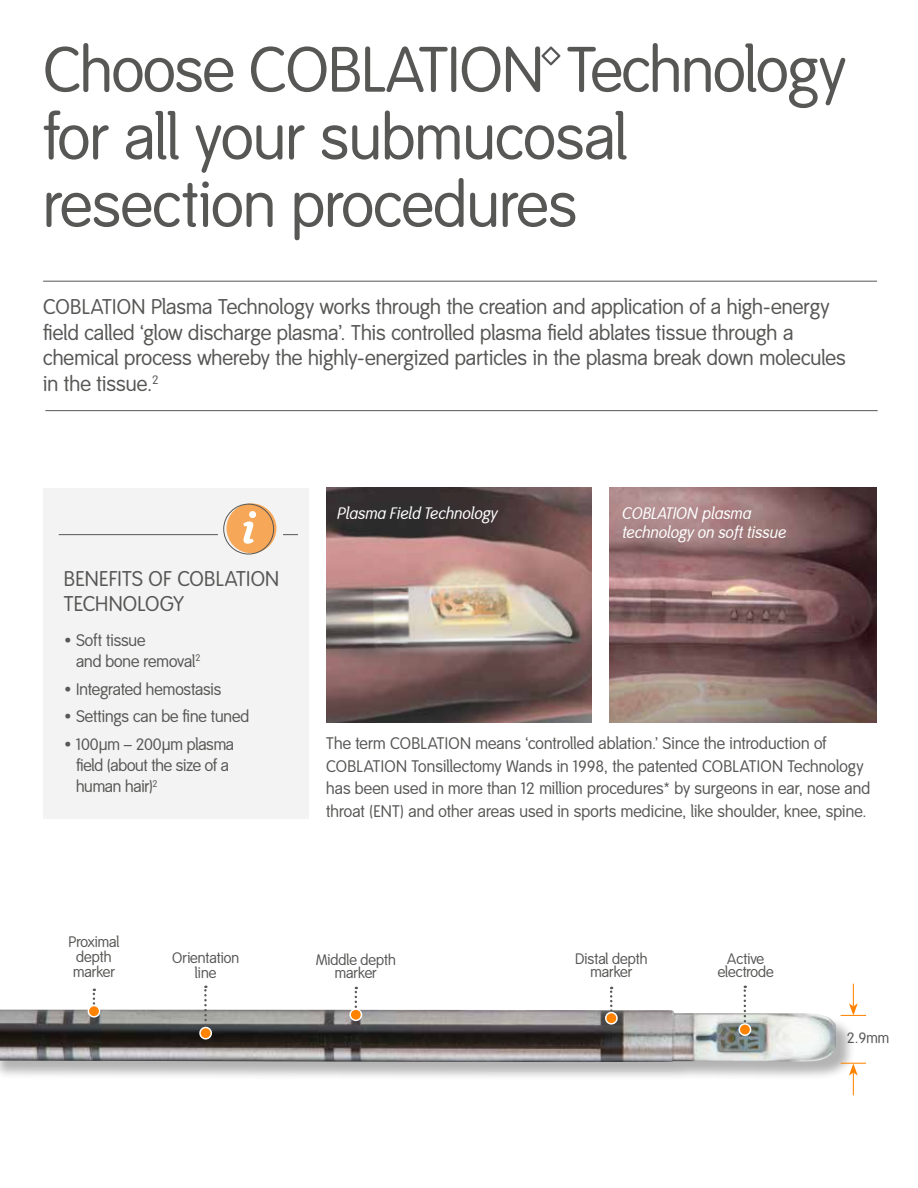
<style>
.page{position:relative;width:918px;height:1188px;background:#fff}
.page>*{position:absolute;margin:0;border:0;box-sizing:border-box;transform-origin:0 0}
.t1{font:63px/67.5px "Smith&Nephew";letter-spacing:-.01em;color:#575756}
.t2{font:21px/25.5px "Smith&Nephew";letter-spacing:.005em;color:#575756}
.t3{font:16.5px/22.5px "Smith&Nephew";letter-spacing:.005em;color:#575756}
.t4{font:italic 16.5px/19.5px "Smith&Nephew";color:#fff}
.t5{font:16.5px/21px "Smith&Nephew";letter-spacing:-.015em;color:#575756}
.t6{font:15px/13.5px "Smith&Nephew";color:#575756;text-align:center}
</style>
<div class="page">
<div style="left:43px;top:488px;width:266px;height:331px;background:#f3f3f3"></div>
<hr style="left:59px;top:534px;width:239px;height:1px;background:#575756">
<hr style="left:45px;top:410px;width:833px;height:1px;background:#575756">
<hr style="left:43px;top:281px;width:834px;height:1px;background:#575756">
<img style="left:609px;top:488px;width:268px;height:234px">
<img style="left:326px;top:488px;width:266px;height:234px">
<div style="left:0;top:1011px;width:856px;height:71px;background:#000;opacity:.3"></div>
<img style="left:0;top:1010px;width:836px;height:52px">
<svg style="left:841px;top:984px;width:25px;height:32px"></svg>
<svg style="left:841px;top:1063px;width:25px;height:32px"></svg>
<svg style="left:355px;top:987px;width:2px;height:21px"></svg>
<svg style="left:350px;top:1009px;width:12px;height:12px"></svg>
<div style="left:349px;top:1008px;width:13px;height:13px;border:1px solid #fff;border-radius:50%"></div>
<svg style="left:204px;top:986px;width:3px;height:41px"></svg>
<svg style="left:200px;top:1027px;width:12px;height:12px"></svg>
<div style="left:199px;top:1027px;width:13px;height:13px;border:1px solid #fff;border-radius:50%"></div>
<svg style="left:93px;top:989px;width:2px;height:16px"></svg>
<svg style="left:88px;top:1005px;width:12px;height:12px"></svg>
<div style="left:87px;top:1005px;width:14px;height:13px;border:1px solid #fff;border-radius:50%"></div>
<svg style="left:610px;top:987px;width:3px;height:25px"></svg>
<svg style="left:606px;top:1012px;width:11px;height:12px"></svg>
<div style="left:605px;top:1012px;width:13px;height:13px;border:1px solid #fff;border-radius:50%"></div>
<svg style="left:744px;top:986px;width:2px;height:37px"></svg>
<svg style="left:739px;top:1024px;width:12px;height:11px"></svg>
<div style="left:738px;top:1023px;width:14px;height:13px;border:1px solid #fff;border-radius:50%"></div>
<div style="left:219px;top:496px;width:64px;height:65px;background:#f3f3f3"></div>
<div style="left:227px;top:503px;width:49px;height:50px;background:#f6a758;border-radius:50%"></div>
<div style="left:223px;top:504px;width:51px;height:50px;border:1px solid #575756;border-radius:50%"></div>
<svg style="left:243px;top:511px;width:13px;height:33px"></svg>
<h1 class="t1" style="left:43px;top:38px;width:805px">Choose COBLATION™ Technology for all your submucosal resection procedures</h1>
<p class="t2" style="left:43px;top:295px;width:804px">COBLATION Plasma Technology works through the creation and application of a high-energy field called ‘glow discharge plasma’. This controlled plasma field ablates tissue through a chemical process whereby the highly-energized particles in the plasma break down molecules in the tissue.<sup>2</sup></p>
<p class="t2" style="left:64px;top:566px;width:217px">BENEFITS OF COBLATION<br>TECHNOLOGY</p>
<p class="t3" style="left:76px;top:630px;width:126px;line-height:21px;text-indent:-12px">• Soft tissue<br>and bone removal<sup>2</sup></p>
<p class="t3" style="left:64px;top:678px;width:159px">• Integrated hemostasis</p>
<p class="t3" style="left:64px;top:706px;width:187px">• Settings can be fine tuned</p>
<p class="t5" style="left:76px;top:734px;width:160px;text-indent:-12px">• 100μm – 200μm plasma field (about the size of a human hair)<sup>2</sup></p>
<p class="t4" style="left:338px;top:504px;width:162px">Plasma Field Technology</p>
<p class="t4" style="left:622px;top:504px;width:165px">COBLATION plasma technology on soft tissue</p>
<p class="t3" style="left:326px;top:733px;width:546px">The term COBLATION means ‘controlled ablation.’ Since the introduction of COBLATION Tonsillectomy Wands in 1998, the patented COBLATION Technology has been used in more than 12 million procedures* by surgeons in ear, nose and throat (ENT) and other areas used in sports medicine, like shoulder, knee, spine.</p>
<p class="t6" style="left:69px;top:935px;width:52px;line-height:14.9px;text-align:left">Proximal depth marker</p>
<p class="t6" style="left:172px;top:951px;width:68px;line-height:14.9px">Orientation line</p>
<p class="t6" style="left:316px;top:953px;width:82px">Middle depth marker</p>
<p class="t6" style="left:575px;top:952px;width:74px">Distal depth marker</p>
<p class="t6" style="left:718px;top:952px;width:58px">Active electrode</p>
<p class="t6" style="left:847px;top:1031px;width:44px">2.9mm</p>
</div>
